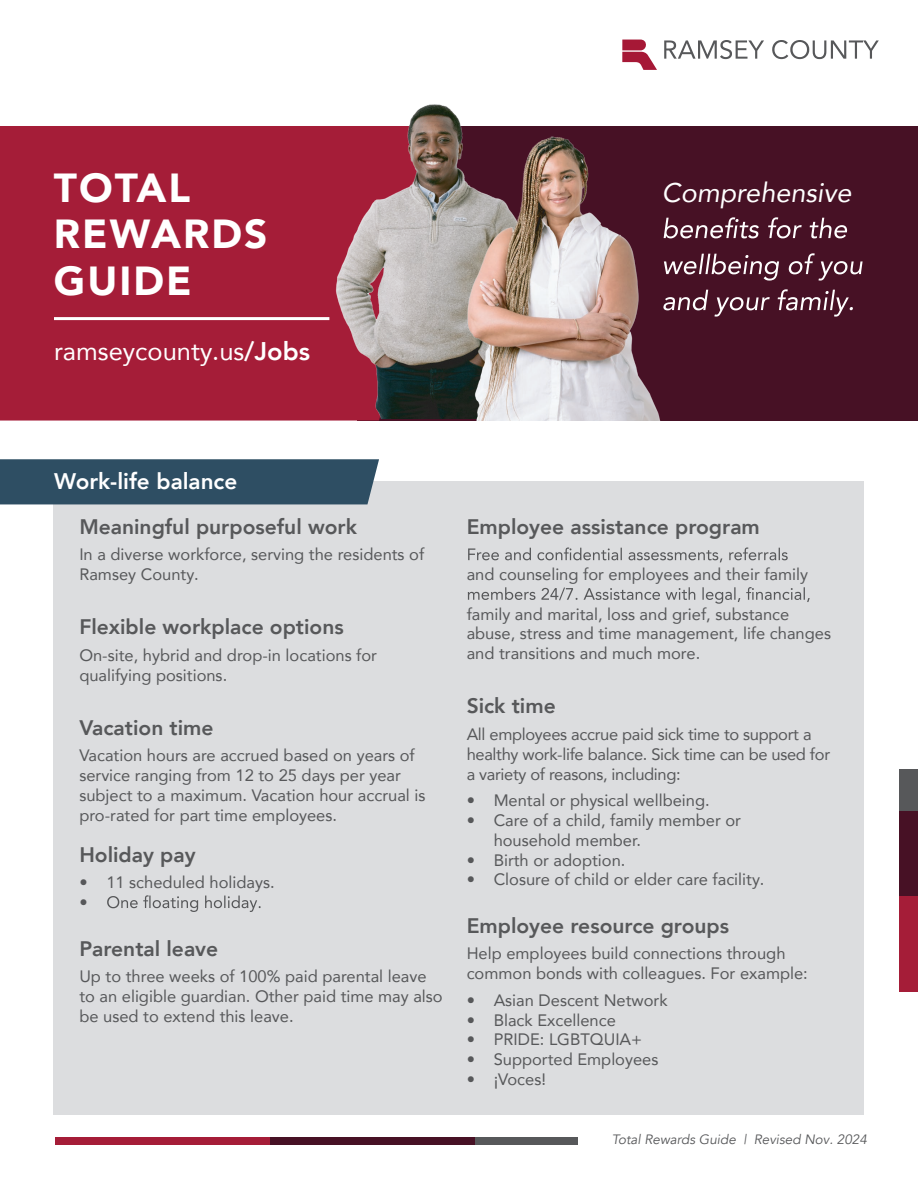
<style>
.page{position:relative;width:918px;height:1188px;background:#fff}
.page>*{position:absolute;margin:0;border:0;box-sizing:border-box;transform-origin:0 0}
.t1{font:900 40.5px/46.5px "Avenir LT Com";letter-spacing:.05em;color:#fff}
.t2{font:italic 27px "Avenir LT Com";color:#fff}
.t3{font:25.5px "Avenir LT Com";color:#fff}
.t4{font:800 22.5px "Avenir LT Com";color:#fff}
.t5{font:800 21px "Avenir LT Com";color:#57585a}
.t6{font:16.5px/19.8px "Avenir LT Com";color:#57585a}
.t7{font:16.5px/19.8px "Avenir LT Com";letter-spacing:-.02em;color:#57585a}
.t8{font:italic 13.5px "Avenir LT Com";color:#57585a}
.s1{font-weight:800}
</style>
<div class="page">
<svg style="left:622px;top:40px;width:24px;height:5px"></svg>
<svg style="left:664px;top:40px;width:100px;height:19px"></svg>
<svg style="left:772px;top:40px;width:107px;height:19px"></svg>
<div style="left:415px;top:1137px;width:163px;height:8px;background:#57585a"></div>
<div style="left:267px;top:1137px;width:208px;height:8px;background:#471125"></div>
<div style="left:55px;top:1137px;width:214px;height:8px;background:#a51d38"></div>
<div style="left:53px;top:481px;width:811px;height:634px;background:#dcdddf"></div>
<div style="left:357px;top:126px;width:561px;height:295px;background:#471125"></div>
<div style="left:0;top:126px;width:380px;height:295px;background:#a51d38"></div>
<svg style="left:107px;top:895px;width:154px;height:17px"></svg>
<svg style="left:468px;top:547px;width:320px;height:15px"></svg>
<svg style="left:468px;top:587px;width:342px;height:17px"></svg>
<div style="left:0;top:459px;width:379px;height:45px;background:#2e4e63"></div>
<hr style="left:54px;top:317px;width:275px;height:3px;background:#fff">
<img style="left:308px;top:115px;width:106px;height:304px">
<svg style="left:698px;top:217px;width:149px;height:21px"></svg>
<svg style="left:699px;top:253px;width:164px;height:28px"></svg>
<svg style="left:698px;top:289px;width:155px;height:28px"></svg>
<div style="left:899px;top:769px;width:19px;height:67px;background:#57585a"></div>
<div style="left:899px;top:811px;width:19px;height:86px;background:#471125"></div>
<div style="left:899px;top:896px;width:19px;height:95px;background:#a51d38"></div>
<img style="left:414px;top:45px;width:284px;height:376px">
<h1 class="t1" style="left:54px;top:165px;width:215px">TOTAL<br>REWARDS<br>GUIDE</h1>
<h3 class="t3" style="left:54px;top:335px;width:258px">ramseycounty.us<span class="s1">/Jobs</span></h3>
<h2 class="t2" style="left:662px;top:176px;width:191px">Comprehensive</h2>
<h3 class="t4" style="left:54px;top:468px;width:185px">Work-life balance</h3>
<p class="t5" style="left:79px;top:514px;width:279px">Meaningful purposeful work</p>
<p class="t6" style="left:79px;top:544px;width:346px">In a diverse workforce, serving the residents of<br>Ramsey County.</p>
<p class="t5" style="left:79px;top:615px;width:266px">Flexible workplace options</p>
<p class="t6" style="left:79px;top:645px;width:299px">On-site, hybrid and drop-in locations for qualifying positions.</p>
<p class="t5" style="left:79px;top:715px;width:136px">Vacation time</p>
<p class="t6" style="left:79px;top:746px;width:348px">Vacation hours are accrued based on years of service ranging from 12 to 25 days per year subject to a maximum. Vacation hour accrual is pro-rated for part time employees.</p>
<p class="t5" style="left:79px;top:842px;width:118px">Holiday pay</p>
<p class="t6" style="left:79px;top:872px;width:197px">• 11 scheduled holidays. •</p>
<p class="t5" style="left:79px;top:936px;width:140px">Parental leave</p>
<p class="t6" style="left:79px;top:966px;width:365px">Up to three weeks of 100% paid parental leave to an eligible guardian. Other paid time may also be used to extend this leave.</p>
<p class="t5" style="left:467px;top:514px;width:295px">Employee assistance program</p>
<p class="t6" style="left:467px;top:564px;width:343px">and counseling for employees and their family</p>
<p class="t6" style="left:467px;top:604px;width:366px">family and marital, loss and grief, substance abuse, stress and time management, life changes and transitions and much more.</p>
<p class="t5" style="left:467px;top:694px;width:91px">Sick time</p>
<p class="t7" style="left:467px;top:724px;width:365px">All employees accrue paid sick time to support a healthy work-life balance. Sick time can be used for a variety of reasons, including:</p>
<p class="t6" style="left:467px;top:790px;width:245px">• Mental or physical wellbeing.</p>
<p class="t6" style="left:494px;top:810px;width:249px;text-indent:-27px">• Care of a child, family member or household member.</p>
<p class="t6" style="left:467px;top:850px;width:160px">• Birth or adoption.</p>
<p class="t6" style="left:467px;top:870px;width:299px">• Closure of child or elder care facility.</p>
<p class="t5" style="left:467px;top:913px;width:264px">Employee resource groups</p>
<p class="t6" style="left:467px;top:944px;width:343px">Help employees build connections through common bonds with colleagues. For example:</p>
<p class="t6" style="left:467px;top:990px;width:202px">• Asian Descent Network</p>
<p class="t6" style="left:467px;top:1010px;width:151px">• Black Excellence</p>
<p class="t6" style="left:467px;top:1030px;width:177px">• PRIDE: LGBTQUIA+</p>
<p class="t6" style="left:467px;top:1049px;width:193px">• Supported Employees</p>
<p class="t6" style="left:467px;top:1069px;width:81px">• ¡Voces!</p>
<p class="t8" style="left:612px;top:1132px;width:257px">Total Rewards Guide | Revised Nov. 2024</p>
</div>
